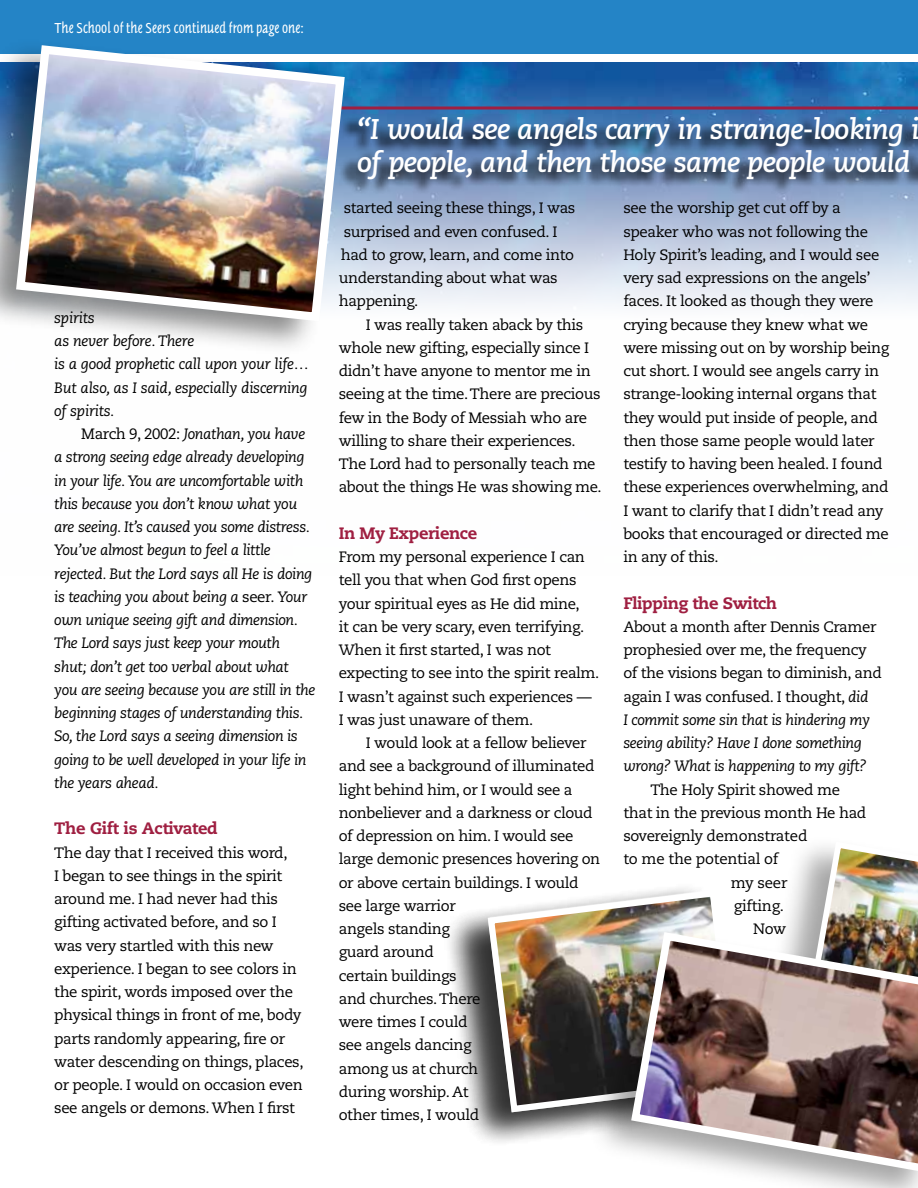
<style>
.page{position:relative;width:918px;height:1188px;background:#fff}
.page>*{position:absolute;margin:0;border:0;box-sizing:border-box;transform-origin:0 0}
.t1{font:italic 700 28.5px/33px "Caecilia";letter-spacing:-.025em;color:#fff}
.t2{font:800 16.5px "Caecilia";letter-spacing:-.025em;color:#9f1f41}
.t3{font:15px/23.2px "Caecilia";letter-spacing:-.025em;color:#000}
.t4{font:italic 15px/23.2px "Caecilia";letter-spacing:-.025em;color:#000}
.t5{font:15px "Tannhauser Plain";letter-spacing:.005em;color:#fff}
.s1{font-style:normal}
.s2{font-style:italic}
</style>
<div class="page">
<img style="left:349px;top:63px;width:569px;height:242px">
<svg style="left:349px;top:106px;width:569px;height:4px"></svg>
<div style="left:0;top:0;width:918px;height:54px;background:#2484c6"></div>
<div style="left:441px;top:880px;width:295px;height:266px;background:#000;opacity:.35"></div>
<img style="left:484px;top:886px;width:252px;height:230px">
<div style="left:757px;top:832px;width:161px;height:264px;background:#000;opacity:.35"></div>
<img style="left:800px;top:838px;width:118px;height:85px">
<div style="left:585px;top:923px;width:333px;height:265px;background:#000;opacity:.35"></div>
<img style="left:627px;top:928px;width:291px;height:250px">
<div style="left:0;top:36px;width:341px;height:319px;background:#000;opacity:.45"></div>
<img style="left:12px;top:41px;width:337px;height:285px">
<svg style="left:338px;top:114px;width:580px;height:80px"></svg>
<p class="t5" style="left:54px;top:19px;width:251px">The School of the Seers continued from page one:</p>
<p class="t4" style="left:54px;top:306px;width:256px">spirits<br>as never before. There<br>is a good prophetic call upon your life…<br>But also, as I said, especially discerning of spirits.</p>
<p class="t4" style="left:54px;top:423px;width:263px;text-indent:27px"><span class="s1">March 9, 2002:</span> Jonathan, you have a strong seeing edge already developing in your life. You are uncomfortable with this because you don’t know what you are seeing. It’s caused you some distress.<br>You’ve almost begun to feel a little rejected. But the Lord says all He is doing is teaching you about being a <span class="s1">seer.</span> Your own unique seeing gift and dimension.<br>The Lord says just keep your mouth shut; don’t get too verbal about what you are seeing because you are still in the beginning stages of understanding this.<br>So, the Lord says a seeing dimension is going to be well developed in your life in the years ahead.</p>
<p class="t2" style="left:54px;top:818px;width:165px">The Gift is Activated</p>
<p class="t3" style="left:54px;top:841px;width:251px">The day that I received this word,<br>I began to see things in the spirit around me. I had never had this gifting activated before, and so I was very startled with this new experience. I began to see colors in the spirit, words imposed over the physical things in front of me, body parts randomly appearing, fire or water descending on things, places, or people. I would on occasion even see angels or demons. When I first</p>
<h1 class="t1" style="left:357px;top:113px;width:564px">“I would see angels carry in strange-looking i of people, and then those same people would</h1>
<p class="t3" style="left:344px;top:197px;width:233px">started seeing these things, I was</p>
<p class="t3" style="left:344px;top:220px;width:215px">surprised and even confused. I</p>
<p class="t3" style="left:341px;top:243px;width:235px">had to grow, learn, and come into</p>
<p class="t3" style="left:339px;top:267px;width:221px">understanding about what was</p>
<p class="t3" style="left:339px;top:290px;width:81px">happening.</p>
<p class="t3" style="left:366px;top:313px;width:219px">I was really taken aback by this</p>
<p class="t3" style="left:339px;top:336px;width:252px">whole new gifting, especially since I</p>
<p class="t3" style="left:339px;top:360px;width:253px">didn’t have anyone to mentor me in</p>
<p class="t3" style="left:339px;top:383px;width:263px">seeing at the time. There are precious</p>
<p class="t3" style="left:339px;top:406px;width:250px">few in the Body of Messiah who are</p>
<p class="t3" style="left:339px;top:429px;width:239px">willing to share their experiences.</p>
<p class="t3" style="left:339px;top:453px;width:258px">The Lord had to personally teach me</p>
<p class="t3" style="left:339px;top:476px;width:265px">about the things He was showing me.</p>
<p class="t2" style="left:339px;top:523px;width:140px">In My Experience</p>
<p class="t3" style="left:339px;top:546px;width:262px">From my personal experience I can tell you that when God first opens your spiritual eyes as He did mine,<br>it can be very scary, even terrifying.<br>When it first started, I was not expecting to see into the spirit realm.<br>I wasn’t against such experiences — I was just unaware of them.</p>
<p class="t3" style="left:339px;top:732px;width:263px;text-indent:27px">I would look at a fellow believer and see a background of illuminated light behind him, or I would see a nonbeliever and a darkness or cloud of depression on him. I would see large demonic presences hovering on or above certain buildings. I would see large warrior<br>angels standing<br>guard around<br>certain buildings<br>and churches. There<br>were times I could<br>see angels dancing<br>among us at church<br>during worship. At<br>other times, I would</p>
<p class="t3" style="left:623px;top:197px;width:267px">see the worship get cut off by a speaker who was not following the Holy Spirit’s leading, and I would see very sad expressions on the angels’ faces. It looked as though they were crying because they knew what we were missing out on by worship being cut short. I would see angels carry in strange-looking internal organs that they would put inside of people, and then those same people would later testify to having been healed. I found these experiences overwhelming, and I want to clarify that I didn’t read any books that encouraged or directed me in any of this.</p>
<p class="t2" style="left:623px;top:593px;width:155px">Flipping the Switch</p>
<p class="t3" style="left:623px;top:615px;width:260px">About a month after Dennis Cramer prophesied over me, the frequency of the visions began to diminish, and again I was confused. I thought, <span class="s2">did<br>I commit some sin that is hindering my seeing ability? Have I done something wrong? What is happening to my gift?</span></p>
<p class="t3" style="left:650px;top:778px;width:191px">The Holy Spirit showed me</p>
<p class="t3" style="left:623px;top:801px;width:245px">that in the previous month He had</p>
<p class="t3" style="left:623px;top:825px;width:186px">sovereignly demonstrated</p>
<p class="t3" style="left:623px;top:848px;width:157px">to me the potential of</p>
<p class="t3" style="left:731px;top:871px;width:58px">my seer</p>
<p class="t3" style="left:734px;top:894px;width:52px">gifting.</p>
<p class="t3" style="left:753px;top:918px;width:35px">Now</p>
</div>
